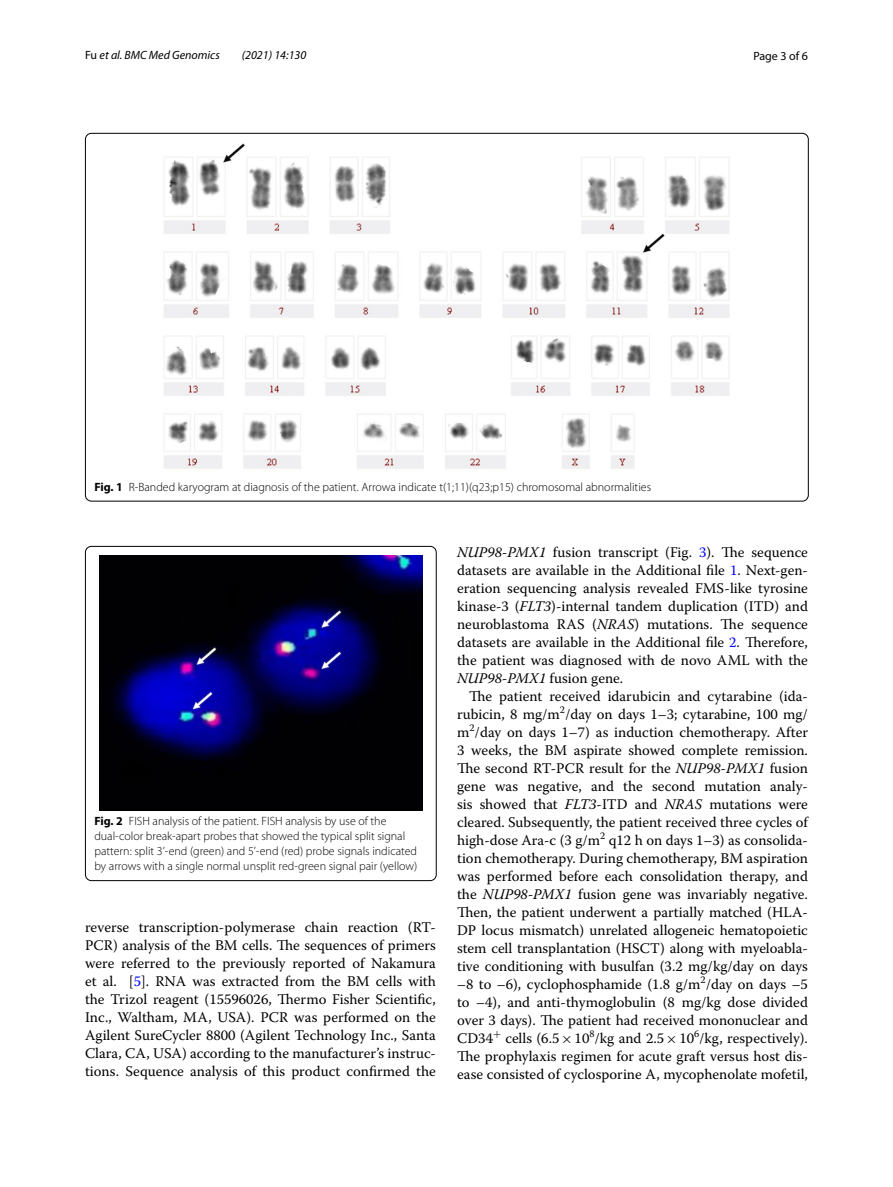
<style>
.page{position:relative;width:893px;height:1187px;background:#fff}
.page>*{position:absolute;margin:0;border:0;box-sizing:border-box;transform-origin:0 0}
.t1{font:14.7px/18px "Warnock Pro";color:#000;text-align:justify}
.t2{font:300 12px/15px "Myriad Pro";color:#000}
.t3{font:italic 12px "Myriad Pro";color:#000}
.t4{font:12px "Myriad Pro";color:#000}
.s1{font-style:normal}
.s2{font-weight:700}
.s3{color:#00f}
.s4{font-style:italic}
.s5{font-family:"MTSY"}
</style>
<div class="page">
<img style="left:164px;top:143px;width:565px;height:326px">
<img style="left:99px;top:555px;width:323px;height:255px">
<div style="left:85px;top:546px;width:351px;height:334px;border:1px solid #000;border-radius:6px"></div>
<p class="t3" style="left:85px;top:48px;width:136px"><span class="s1">Fu</span> et al. BMC Med Genomics</p>
<p class="t3" style="left:242px;top:48px;width:66px">(2021) 14:130</p>
<p class="t4" style="left:753px;top:48px;width:56px">Page 3 of 6</p>
<p class="t2" style="left:94px;top:480px;width:558px"><span class="s2">Fig. 1</span> R-Banded karyogram at diagnosis of the patient. Arrowa indicate t(1;11)(q23;p15) chromosomal abnormalities</p>
<p class="t2" style="left:94px;top:814px;width:324px"><span class="s2">Fig. 2</span> FISH analysis of the patient. FISH analysis by use of the dual-color break-apart probes that showed the typical split signal pattern: split 3’-end (green) and 5’-end (red) probe signals indicated by arrows with a single normal unsplit red-green signal pair (yellow)</p>
<p class="t1" style="left:85px;top:918px;width:352px">reverse transcription-polymerase chain reaction (RT-PCR) analysis of the BM cells. The sequences of primers were referred to the previously reported of Nakamura et al. [<span class="s3">5</span>]. RNA was extracted from the BM cells with the Trizol reagent (15596026, Thermo Fisher Scientific, Inc., Waltham, MA, USA). PCR was performed on the Agilent SureCycler 8800 (Agilent Technology Inc., Santa Clara, CA, USA) according to the manufacturer’s instruc&shy;tions. Sequence analysis of this product confirmed the</p>
<p class="t1" style="left:457px;top:542px;width:352px"><span class="s4">NUP98-PMX1</span> fusion transcript (Fig. <span class="s3">3</span>). The sequence datasets are available in the Additional file <span class="s3">1</span>. Next-gen&shy;eration sequencing analysis revealed FMS-like tyrosine kinase-3 (<span class="s4">FLT3</span>)-internal tandem duplication (ITD) and neuroblastoma RAS (<span class="s4">NRAS</span>) mutations. The sequence datasets are available in the Additional file <span class="s3">2</span>. Therefore, the patient was diagnosed with de novo AML with the <span class="s4">NUP98-PMX1</span> fusion gene.</p>
<p class="t1" style="left:457px;top:686px;width:352px;text-indent:12px">The patient received idarubicin and cytarabine (ida&shy;rubicin, 8 mg/m<sup>2</sup>/day on days 1–3; cytarabine, 100 mg/ m<sup>2</sup>/day on days 1–7) as induction chemotherapy. After 3 weeks, the BM aspirate showed complete remission.<br>The second RT-PCR result for the <span class="s4">NUP98-PMX1</span> fusion gene was negative, and the second mutation analy&shy;sis showed that <span class="s4">FLT3</span>-ITD and <span class="s4">NRAS</span> mutations were cleared. Subsequently, the patient received three cycles of high-dose Ara-c (3 g/m<sup>2</sup> q12 h on days 1–3) as consolida&shy;tion chemotherapy. During chemotherapy, BM aspiration was performed before each consolidation therapy, and the <span class="s4">NUP98-PMX1</span> fusion gene was invariably negative.<br>Then, the patient underwent a partially matched (HLA-DP locus mismatch) unrelated allogeneic hematopoietic stem cell transplantation (HSCT) along with myeloabla&shy;tive conditioning with busulfan (3.2 mg/kg/day on days –8 to –6), cyclophosphamide (1.8 g/m<sup>2</sup>/day on days –5 to –4), and anti-thymoglobulin (8 mg/kg dose divided over 3 days). The patient had received mononuclear and CD34<sup>+</sup> cells (6.5<span class="s5">×</span> -10<sup>8</sup>/kg and 2.5<span class="s5">×</span> -10<sup>6</sup>/kg, respectively).<br>The prophylaxis regimen for acute graft versus host dis&shy;ease consisted of cyclosporine A, mycophenolate mofetil,</p>
</div>
